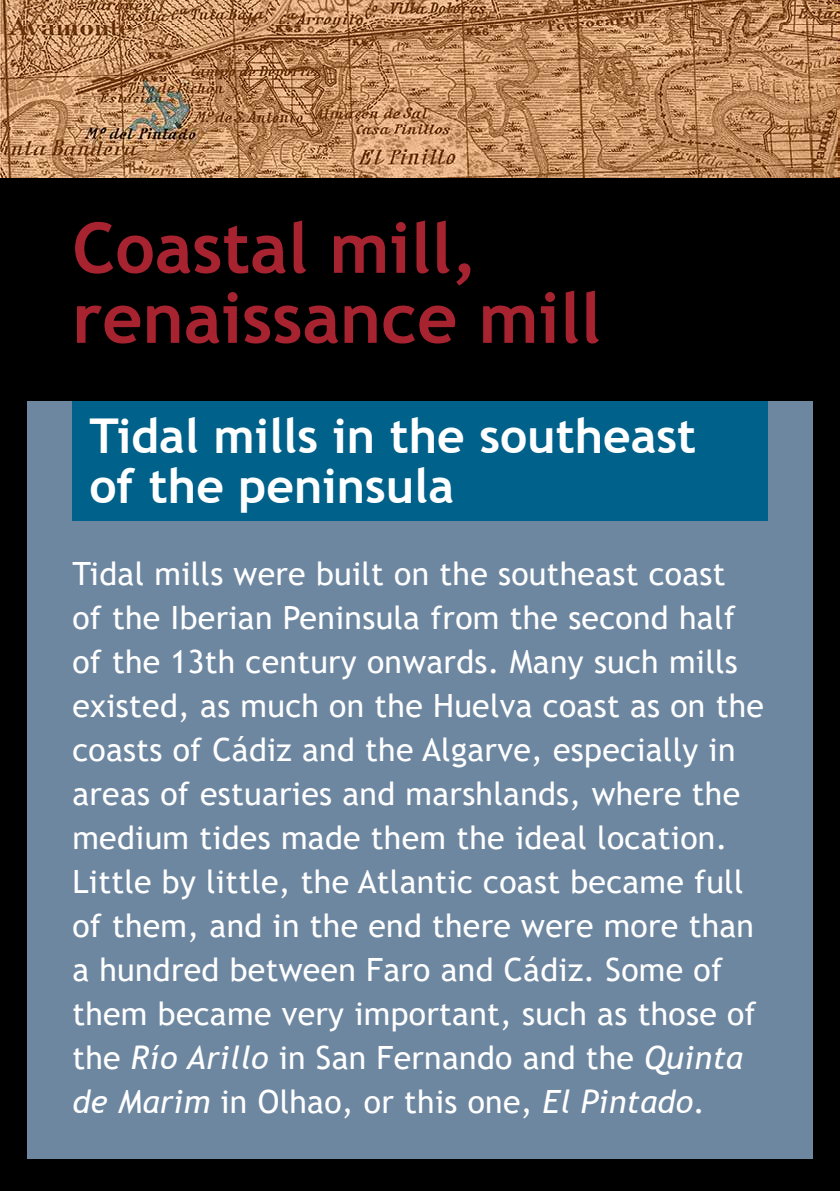
<style>
.page{position:relative;width:840px;height:1191px;background:#fff}
.page>*{position:absolute;margin:0;border:0;box-sizing:border-box;transform-origin:0 0}
.t1{font:700 70px/70px "Trebuchet MS";color:#a72330}
.t2{font:700 48px/50px "Trebuchet MS";color:#fff}
.t3{font:32px/44px "Trebuchet MS";letter-spacing:.01em;color:#fff}
.s1{font-style:italic}
</style>
<div class="page">
<div style="left:0;top:0;width:839px;height:1191px;background:#000"></div>
<div style="left:27px;top:401px;width:785px;height:758px;background:#6e87a1"></div>
<div style="left:72px;top:401px;width:695px;height:119px;background:#00618a"></div>
<img style="left:0;top:0;width:839px;height:178px">
<h1 class="t1" style="left:72px;top:213px;width:530px">Coastal mill, renaissance mill</h1>
<h2 class="t2" style="left:89px;top:411px;width:608px">Tidal mills in the southeast of the peninsula</h2>
<p class="t3" style="left:72px;top:551px;width:692px">Tidal mills were built on the southeast coast<br>of the Iberian Peninsula from the second half of the 13th century onwards. Many such mills existed, as much on the Huelva coast as on the coasts of Cádiz and the Algarve, especially in areas of estuaries and marshlands, where the medium tides made them the ideal location.<br>Little by little, the Atlantic coast became full of them, and in the end there were more than a hundred between Faro and Cádiz. Some of them became very important, such as those of the <span class="s1">Río Arillo</span> in San Fernando and the <span class="s1">Quinta de Marim</span> in Olhao, or this one, <span class="s1">El Pintado</span>.</p>
</div>
